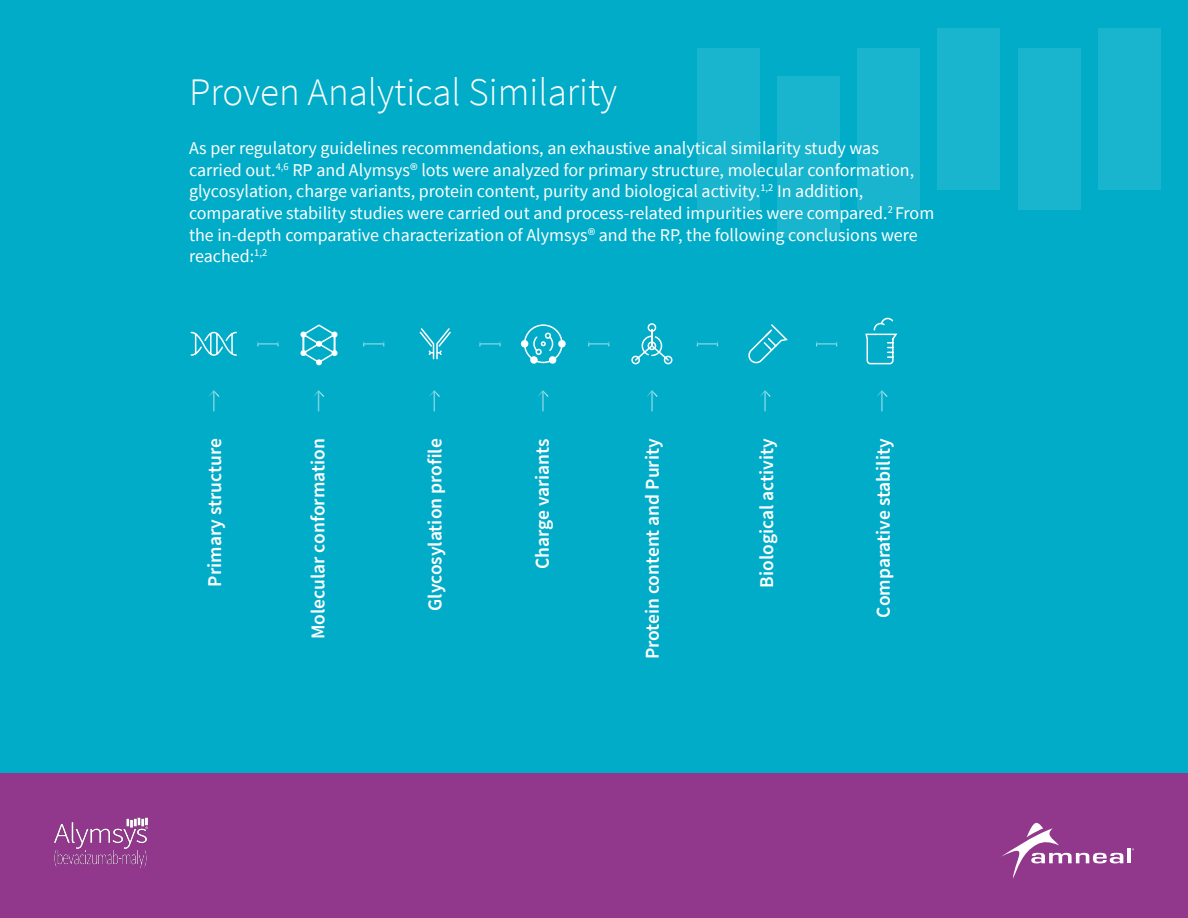
<style>
.page{position:relative;width:1188px;height:918px;background:#00acc8}
.page>*{position:absolute;margin:0;border:0;box-sizing:border-box;transform-origin:0 0}
.Titulo{font:300 39px "Source Sans Pro";color:#fff}
.t1{font:600 19.5px "Source Sans Pro";color:#fff}
.Texto_Base{font:18px/21.6px "Source Sans Pro";color:#fff}
</style>
<div class="page">
<div style="left:0;top:773px;width:1188px;height:145px;background:#91388c"></div>
<div style="left:697px;top:49px;width:62px;height:161px;background:#19b4cd"></div>
<div style="left:777px;top:76px;width:63px;height:161px;background:#19b4cd"></div>
<div style="left:857px;top:49px;width:63px;height:161px;background:#19b4cd"></div>
<div style="left:938px;top:28px;width:62px;height:162px;background:#19b4cd"></div>
<div style="left:1018px;top:49px;width:63px;height:161px;background:#19b4cd"></div>
<div style="left:1098px;top:28px;width:63px;height:162px;background:#19b4cd"></div>
<svg style="left:1001px;top:822px;width:122px;height:56px"></svg>
<hr style="left:1128px;top:849px;width:3px;height:14px;background:#fff">
<hr style="left:817px;top:343px;width:20px;height:2px;background:#fff">
<hr style="left:258px;top:343px;width:20px;height:2px;background:#fff">
<hr style="left:364px;top:343px;width:20px;height:2px;background:#fff">
<hr style="left:480px;top:343px;width:20px;height:2px;background:#fff">
<hr style="left:589px;top:343px;width:20px;height:2px;background:#fff">
<hr style="left:697px;top:343px;width:21px;height:2px;background:#fff">
<svg style="left:190px;top:331px;width:47px;height:25px"></svg>
<hr style="left:213px;top:391px;width:2px;height:20px;background:#fff">
<svg style="left:208px;top:390px;width:12px;height:8px"></svg>
<svg style="left:300px;top:324px;width:38px;height:41px"></svg>
<svg style="left:313px;top:390px;width:11px;height:21px"></svg>
<hr style="left:433px;top:391px;width:2px;height:20px;background:#fff">
<svg style="left:429px;top:390px;width:11px;height:8px"></svg>
<div style="left:558px;top:340px;width:8px;height:8px;border:2px solid #fff;border-radius:50%"></div>
<div style="left:521px;top:340px;width:7px;height:8px;border:2px solid #fff;border-radius:50%"></div>
<svg style="left:522px;top:324px;width:43px;height:40px"></svg>
<hr style="left:542px;top:391px;width:2px;height:20px;background:#fff">
<svg style="left:538px;top:390px;width:11px;height:8px"></svg>
<svg style="left:419px;top:328px;width:32px;height:32px"></svg>
<svg style="left:748px;top:324px;width:40px;height:40px"></svg>
<hr style="left:764px;top:391px;width:2px;height:20px;background:#fff">
<svg style="left:760px;top:390px;width:11px;height:8px"></svg>
<hr style="left:881px;top:391px;width:2px;height:20px;background:#fff">
<svg style="left:877px;top:390px;width:11px;height:8px"></svg>
<svg style="left:865px;top:317px;width:33px;height:48px"></svg>
<hr style="left:651px;top:391px;width:2px;height:20px;background:#fff">
<svg style="left:647px;top:390px;width:11px;height:8px"></svg>
<svg style="left:634px;top:328px;width:36px;height:33px"></svg>
<div style="left:648px;top:323px;width:8px;height:9px;border:2px solid #fff;border-radius:50%"></div>
<div style="left:664px;top:356px;width:8px;height:8px;border:2px solid #fff;border-radius:50%"></div>
<div style="left:631px;top:356px;width:9px;height:8px;border:2px solid #fff;border-radius:50%"></div>
<div style="left:648px;top:341px;width:8px;height:9px;border:2px solid #fff;border-radius:50%"></div>
<img style="left:54px;top:817px;width:94px;height:51px">
<p class="Titulo" style="left:189px;top:68px;width:430px">Proven Analytical Similarity</p>
<p class="Texto_Base" style="left:189px;top:137px;width:747px">As per regulatory guidelines recommendations, an exhaustive analytical similarity study was carried out.<sup>4,6</sup> RP and Alymsys® lots were analyzed for primary structure, molecular conformation, glycosylation, charge variants, protein content, purity and biological activity.<sup>1,2</sup> In addition, comparative stability studies were carried out and process-related impurities were compared.<sup>2</sup> From the in-depth comparative characterization of Alymsys® and the RP, the following conclusions were reached:<sup>1,2</sup></p>
<p class="t1" style="left:639px;top:659px;width:223px;rotate:-90deg">Protein content and Purity</p>
<p class="t1" style="left:202px;top:587px;width:150px;rotate:-90deg">Primary structure</p>
<p class="t1" style="left:305px;top:639px;width:202px;rotate:-90deg">Molecular conformation</p>
<p class="t1" style="left:422px;top:611px;width:174px;rotate:-90deg">Glycosylation profile</p>
<p class="t1" style="left:530px;top:569px;width:132px;rotate:-90deg">Charge variants</p>
<p class="t1" style="left:754px;top:588px;width:151px;rotate:-90deg">Biological activity</p>
<p class="t1" style="left:871px;top:618px;width:181px;rotate:-90deg">Comparative stability</p>
</div>
